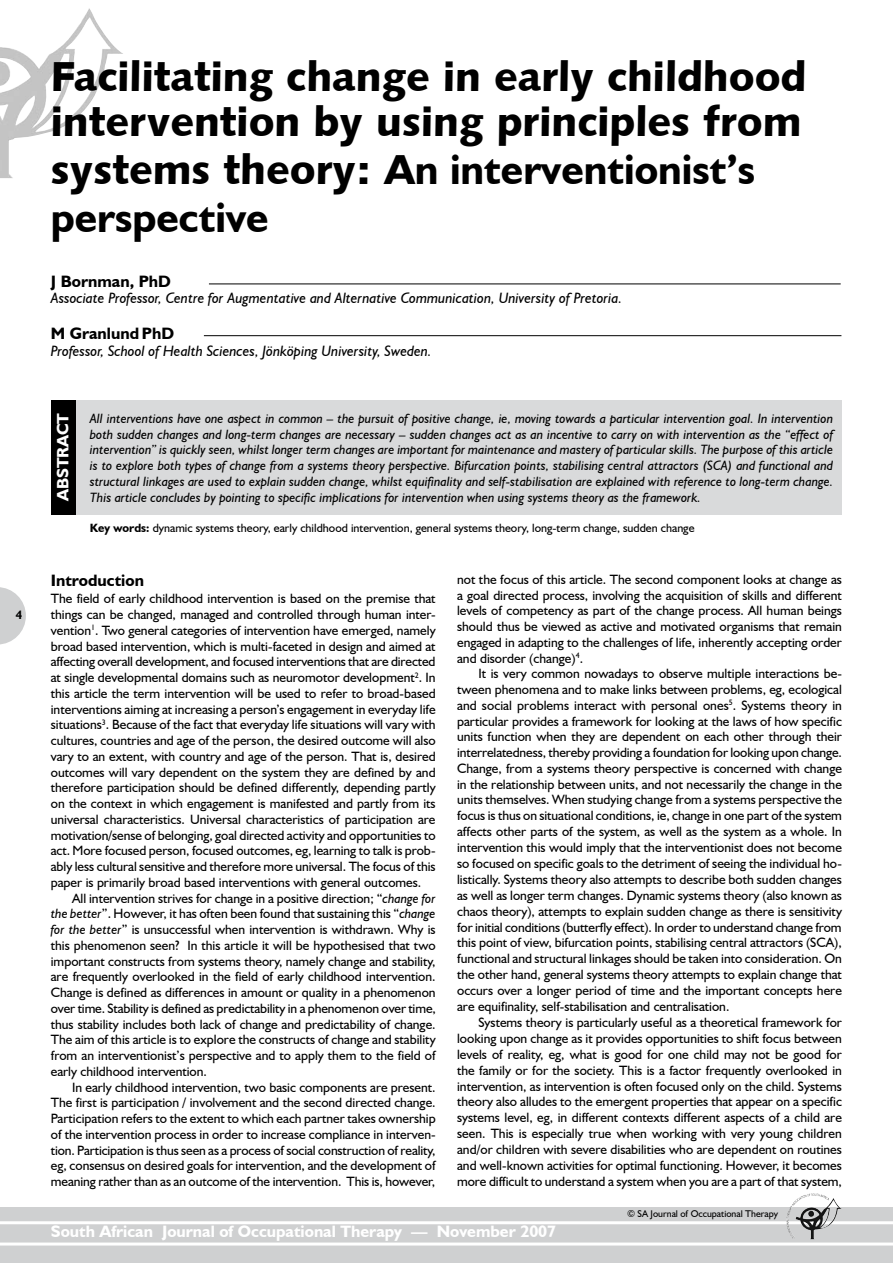
<style>
.page{position:relative;width:893px;height:1263px;background:#fff}
.page>*{position:absolute;margin:0;border:0;box-sizing:border-box;transform-origin:0 0}
.t1{font:42px/44.2px "Humanist 531 BT Black A";color:#000}
.t2{font:700 42px/48px "Humanist 521 BT";color:#000}
.t3{font:700 16.5px "Humanist 521 BT";color:#fff}
.t4{font:700 16.5px "Humanist 521 BT";color:#000}
.t5{font:italic 15px "Humanist 521 BT";color:#000}
.t6{font:13.5px/15.8px "Humanist 521 BT";color:#000;text-align:justify}
.t7{font:italic 13.5px/15.8px "Humanist 521 BT";color:#000;text-align:justify}
.t8{font:12px "Humanist 521 BT";color:#000}
.t9{font:700 12px "Humanist 521 BT";color:#000}
.t10{font:9.75px "Humanist 521 BT";color:#000}
.s1{font-family:"Humanist 531 BT Black A";font-weight:400}
.s2{font-weight:700}
.s3{font-style:italic}
</style>
<div class="page">
<img style="left:0;top:8px;width:123px;height:170px">
<svg style="left:0;top:587px;width:26px;height:57px"></svg>
<div style="left:0;top:1207px;width:893px;height:56px;background:#cfd0d1"></div>
<hr style="left:0;top:1221px;width:893px;height:3px;background:#fff">
<hr style="left:0;top:1242px;width:893px;height:3px;background:#fff">
<img style="left:803px;top:1193px;width:23px;height:6px">
<hr style="left:209px;top:284px;width:632px;height:1px;background:#000">
<hr style="left:204px;top:335px;width:637px;height:1px;background:#000">
<div style="left:51px;top:400px;width:25px;height:115px;background:#000"></div>
<div style="left:76px;top:400px;width:765px;height:115px;background:#d9dadb"></div>
<p class="t9" style="left:16px;top:608px;width:8px">4</p>
<h1 class="t1" style="left:51px;top:54px;width:757px">Facilitating change in early childhood intervention by using principles from</h1>
<h1 class="t2" style="left:51px;top:144px;width:706px"><span class="s1">systems theory:</span> An interventionist’s perspective</h1>
<p class="t4" style="left:51px;top:271px;width:122px">J Bornman, PhD</p>
<p class="t5" style="left:51px;top:289px;width:573px">Associate Professor, Centre for Augmentative and Alternative Communication, University of Pretoria.</p>
<p class="t4" style="left:51px;top:323px;width:125px">M Granlund PhD</p>
<p class="t5" style="left:51px;top:341px;width:382px">Professor, School of Health Sciences, Jönköping University, Sweden.</p>
<p class="t3" style="left:53px;top:501px;width:90px;rotate:-90deg">ABSTRACT</p>
<p class="t7" style="left:90px;top:410px;width:745px">All interventions have one aspect in common – the pursuit of positive change, ie, moving towards a particular intervention goal. In intervention both sudden changes and long-term changes are necessary – sudden changes act as an incentive to carry on with intervention as the “effect of intervention” is quickly seen, whilst longer term changes are important for maintenance and mastery of particular skills. The purpose of this article is to explore both types of change from a systems theory perspective. Bifurcation points, stabilising central attractors (SCA) and functional and structural linkages are used to explain sudden change, whilst equifinality and self-stabilisation are explained with reference to long-term change.<br>This article concludes by pointing to specific implications for intervention when using systems theory as the framework.</p>
<p class="t8" style="left:90px;top:521px;width:606px"><span class="s2">Key words:</span> dynamic systems theory, early childhood intervention, general systems theory, long-term change, sudden change</p>
<p class="t4" style="left:51px;top:570px;width:95px">Introduction</p>
<p class="t6" style="left:51px;top:590px;width:386px">The field of early childhood intervention is based on the premise that things can be changed, managed and controlled through human inter&shy;vention<sup>1</sup>. Two general categories of intervention have emerged, namely broad based intervention, which is multi-faceted in design and aimed at affecting overall development, and focused interventions that are directed at single developmental domains such as neuromotor development<sup>2</sup>. In this article the term intervention will be used to refer to broad-based interventions aiming at increasing a person’s engagement in everyday life situations<sup>3</sup>. Because of the fact that everyday life situations will vary with cultures, countries and age of the person, the desired outcome will also vary to an extent, with country and age of the person. That is, desired outcomes will vary dependent on the system they are defined by and therefore participation should be defined differently, depending partly on the context in which engagement is manifested and partly from its universal characteristics. Universal characteristics of participation are motivation/sense of belonging, goal directed activity and opportunities to act. More focused person, focused outcomes, eg, learning to talk is prob&shy;ably less cultural sensitive and therefore more universal. The focus of this paper is primarily broad based interventions with general outcomes.</p>
<p class="t6" style="left:51px;top:890px;width:387px;text-indent:21px">All intervention strives for change in a positive direction; “<span class="s3">change for the better</span>”. However, it has often been found that sustaining this “<span class="s3">change for the better</span>” is unsuccessful when intervention is withdrawn. Why is this phenomenon seen? In this article it will be hypothesised that two important constructs from systems theory, namely change and stability, are frequently overlooked in the field of early childhood intervention.<br>Change is defined as differences in amount or quality in a phenomenon over time. Stability is defined as predictability in a phenomenon over time, thus stability includes both lack of change and predictability of change.<br>The aim of this article is to explore the constructs of change and stability from an interventionist’s perspective and to apply them to the field of early childhood intervention.</p>
<p class="t6" style="left:51px;top:1079px;width:386px;text-indent:21px">In early childhood intervention, two basic components are present.<br>The first is participation / involvement and the second directed change.<br>Participation refers to the extent to which each partner takes ownership of the intervention process in order to increase compliance in interven&shy;tion. Participation is thus seen as a process of social construction of reality, eg, consensus on desired goals for intervention, and the development of meaning rather than as an outcome of the intervention. This is, however,</p>
<p class="t6" style="left:457px;top:571px;width:386px">not the focus of this article. The second component looks at change as a goal directed process, involving the acquisition of skills and different levels of competency as part of the change process. All human beings should thus be viewed as active and motivated organisms that remain engaged in adapting to the challenges of life, inherently accepting order and disorder (change)<sup>4</sup>.</p>
<p class="t6" style="left:457px;top:666px;width:386px;text-indent:21px">It is very common nowadays to observe multiple interactions be&shy;tween phenomena and to make links between problems, eg, ecological and social problems interact with personal ones<sup>5</sup>. Systems theory in particular provides a framework for looking at the laws of how specific units function when they are dependent on each other through their interrelatedness, thereby providing a foundation for looking upon change.<br>Change, from a systems theory perspective is concerned with change in the relationship between units, and not necessarily the change in the units themselves. When studying change from a systems perspective the focus is thus on situational conditions, ie, change in one part of the system affects other parts of the system, as well as the system as a whole. In intervention this would imply that the interventionist does not become so focused on specific goals to the detriment of seeing the individual ho&shy;listically. Systems theory also attempts to describe both sudden changes as well as longer term changes. Dynamic systems theory (also known as chaos theory), attempts to explain sudden change as there is sensitivity for initial conditions (butterfly effect). In order to understand change from this point of view, bifurcation points, stabilising central attractors (SCA), functional and structural linkages should be taken into consideration. On the other hand, general systems theory attempts to explain change that occurs over a longer period of time and the important concepts here are equifinality, self-stabilisation and centralisation.</p>
<p class="t6" style="left:457px;top:1014px;width:386px;text-indent:21px">Systems theory is particularly useful as a theoretical framework for looking upon change as it provides opportunities to shift focus between levels of reality, eg, what is good for one child may not be good for the family or for the society. This is a factor frequently overlooked in intervention, as intervention is often focused only on the child. Systems theory also alludes to the emergent properties that appear on a specific systems level, eg, in different contexts different aspects of a child are seen. This is especially true when working with very young children and/or children with severe disabilities who are dependent on routines and well-known activities for optimal functioning. However, it becomes more difficult to understand a system when you are a part of that system,</p>
<p class="t3" style="left:51px;top:1221px;width:507px">South African Journal of Occupational Therapy — November 2007</p>
<p class="t10" style="left:627px;top:1208px;width:153px">© SA Journal of Occupational Therapy</p>
</div>
